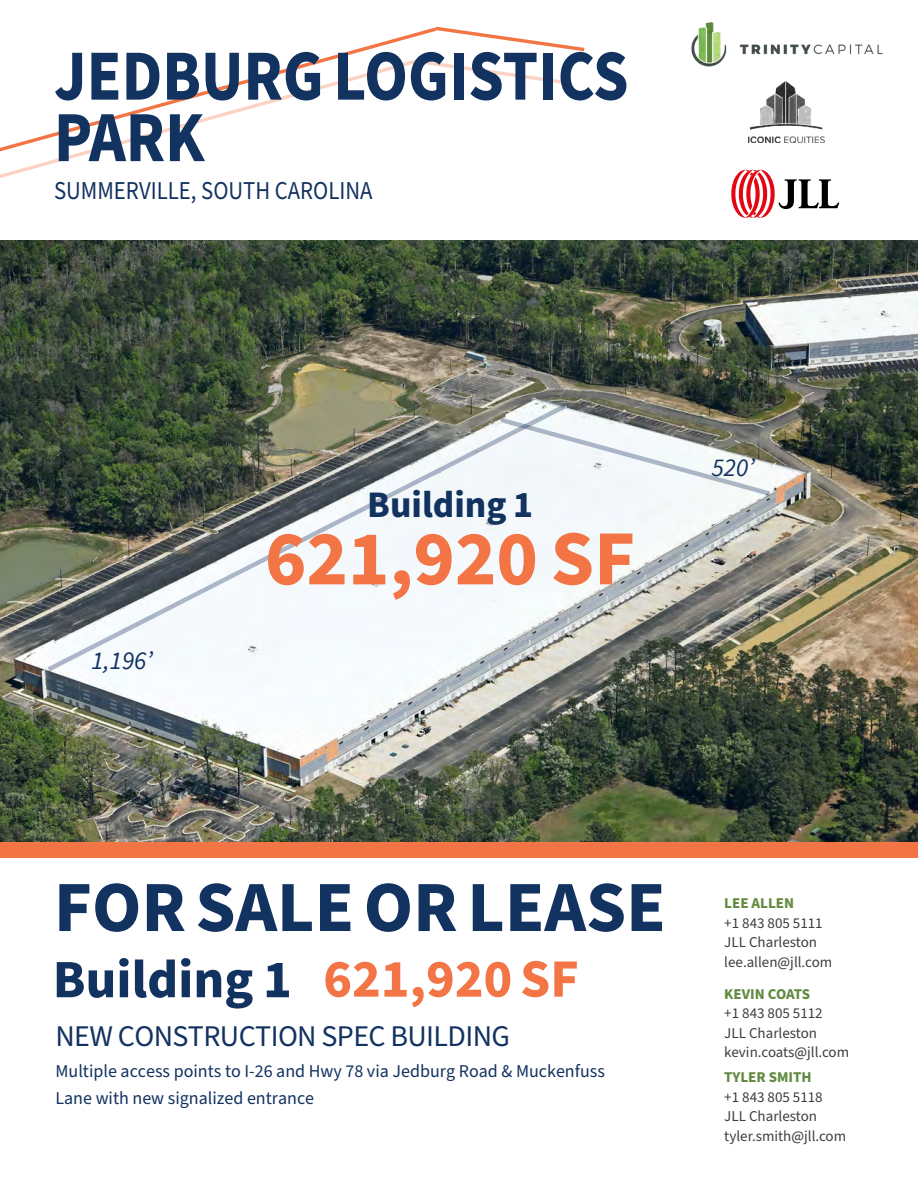
<style>
.page{position:relative;width:918px;height:1188px;background:#fff}
.page>*{position:absolute;margin:0;border:0;box-sizing:border-box;transform-origin:0 0}
._72_Content_gray_Bebas_Neue{font:700 78px "Source Sans Pro";color:#f37445}
._72_Content_gray_Bebas_Neue-2{font:700 72px "Source Sans Pro";color:#123260;scale:.89 1}
._72_Content_gray_Bebas_Neue-3{font:700 72px "Source Sans Pro";color:#123260}
.t1{font:700 54px "Source Sans Pro";color:#123260}
.t2{font:700 37.5px "Source Sans Pro";color:#123260}
.t3{font:30px "Source Sans Pro";letter-spacing:-.02em;color:#123260}
.t4{font:25.8px "Source Sans Pro";color:#123260;scale:.89 1}
.t5{font:italic 25.5px "Source Sans Pro";color:#123260}
.t6{font:18px/27px "Source Sans Pro";color:#123260}
.t7{font:15px "Source Sans Pro";color:#3e3e3f}
.t8{font:700 15px "Source Sans Pro";color:#618a40}
.s1{color:#f37445}
</style>
<div class="page">
<svg style="left:731px;top:170px;width:108px;height:48px"></svg>
<img style="left:0;top:241px;width:918px;height:609px">
<svg style="left:0;top:159px;width:55px;height:19px"></svg>
<svg style="left:0;top:132px;width:55px;height:20px"></svg>
<svg style="left:55px;top:26px;width:530px;height:137px"></svg>
<img style="left:691px;top:22px;width:192px;height:44px">
<img style="left:749px;top:81px;width:76px;height:61px">
<div style="left:1px;top:842px;width:917px;height:16px;background:#f37444"></div>
<svg style="left:567px;top:416px;width:205px;height:81px"></svg>
<img style="left:46px;top:403px;width:521px;height:270px">
<p class="_72_Content_gray_Bebas_Neue-2" style="left:54px;top:27px;width:647px">JEDBURG LOGISTICS</p>
<p class="_72_Content_gray_Bebas_Neue-2" style="left:54px;top:88px;width:171px">PARK</p>
<p class="t4" style="left:54px;top:173px;width:359px">SUMMERVILLE, SOUTH CAROLINA</p>
<p class="t5" style="left:91px;top:644px;width:63px">1,196’</p>
<p class="t2" style="left:367px;top:479px;width:167px">Building 1</p>
<p class="_72_Content_gray_Bebas_Neue" style="left:265px;top:505px;width:372px">621,920 SF</p>
<p class="t5" style="left:712px;top:451px;width:44px">520’</p>
<p class="_72_Content_gray_Bebas_Neue-3" style="left:54px;top:858px;width:613px">FOR SALE OR LEASE</p>
<h3 class="t1" style="left:53px;top:943px;width:528px">Building 1 <span class="s1">621,920 SF</span></h3>
<p class="t3" style="left:56px;top:1016px;width:456px">NEW CONSTRUCTION SPEC BUILDING</p>
<p class="t6" style="left:56px;top:1058px;width:551px">Multiple access points to I-26 and Hwy 78 via Jedburg Road &amp; Muckenfuss<br>Lane with new signalized entrance</p>
<p class="t8" style="left:724px;top:893px;width:71px">LEE ALLEN</p>
<p class="t7" style="left:724px;top:913px;width:100px">+1 843 805 5111</p>
<p class="t7" style="left:724px;top:932px;width:94px">JLL Charleston</p>
<p class="t7" style="left:724px;top:952px;width:110px">lee.allen@jll.com</p>
<p class="t8" style="left:724px;top:984px;width:87px">KEVIN COATS</p>
<p class="t7" style="left:724px;top:1003px;width:100px">+1 843 805 5112</p>
<p class="t7" style="left:724px;top:1023px;width:94px">JLL Charleston</p>
<p class="t7" style="left:724px;top:1042px;width:126px">kevin.coats@jll.com</p>
<p class="t8" style="left:724px;top:1067px;width:89px">TYLER SMITH</p>
<p class="t7" style="left:724px;top:1087px;width:100px">+1 843 805 5118</p>
<p class="t7" style="left:724px;top:1106px;width:94px">JLL Charleston</p>
<p class="t7" style="left:724px;top:1126px;width:123px">tyler.smith@jll.com</p>
</div>
